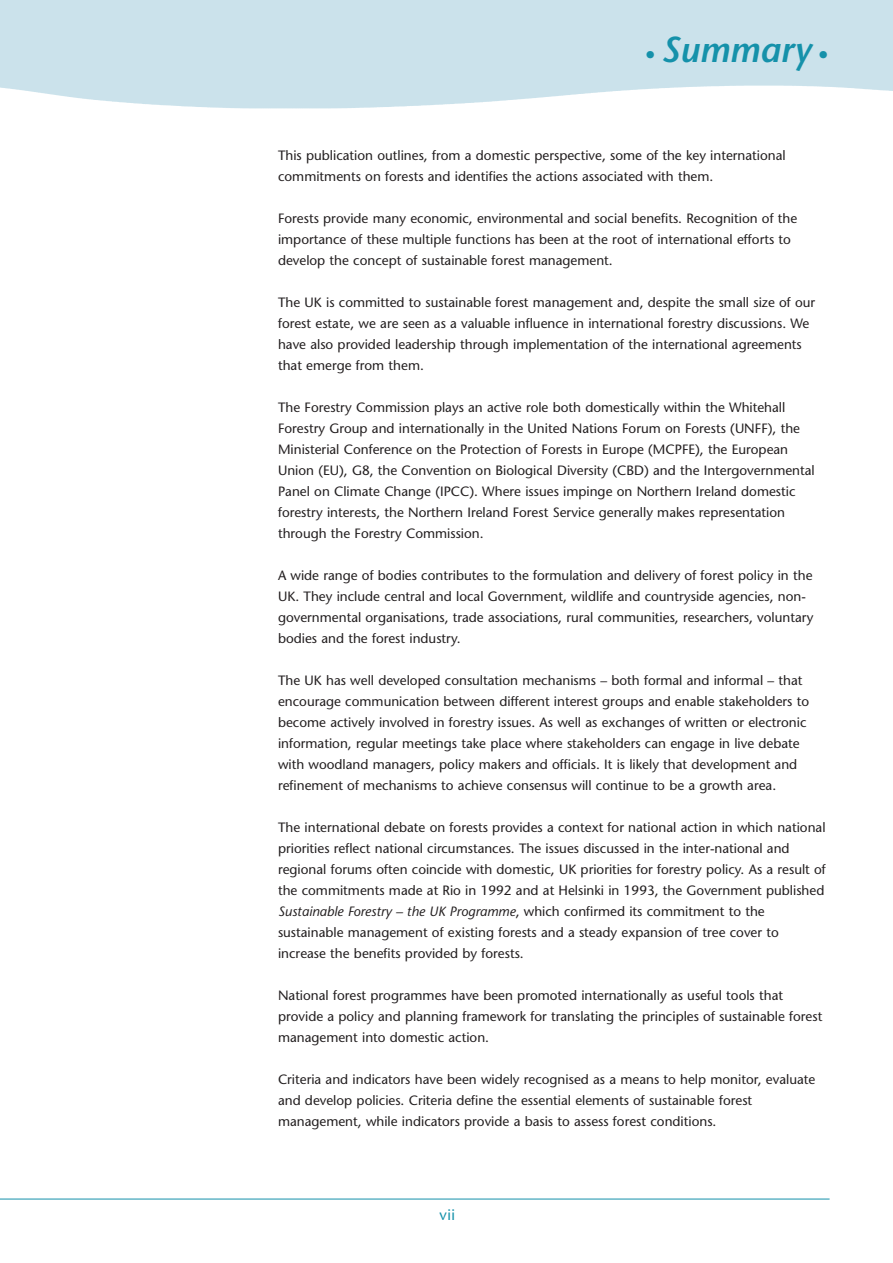
<style>
.page{position:relative;width:893px;height:1263px;background:#fff}
.page>*{position:absolute;margin:0;border:0;box-sizing:border-box;transform-origin:0 0}
.t1{font:italic 600 36px "Stone Sans";color:#1591aa}
.t2{font:15px "Stone Sans";color:#1591aa}
.t3{font:13.5px/21px "Stone Sans";color:#231f20}
.s1{font-size:21px}
.s2{font-style:italic}
</style>
<div class="page">
<div style="left:0;top:0;width:892px;height:63px;background:#cbe2eb"></div>
<hr style="left:0;top:1199px;width:829px;height:1px;background:#1591aa">
<h1 class="t1" style="left:644px;top:36px;width:185px"><span class="s1">•</span> Summary <span class="s1">•</span></h1>
<p class="t3" style="left:278px;top:146px;width:509px">This publication outlines, from a domestic perspective, some of the key international commitments on forests and identifies the actions associated with them.</p>
<p class="t3" style="left:278px;top:209px;width:521px">Forests provide many economic, environmental and social benefits. Recognition of the importance of these multiple functions has been at the root of international efforts to develop the concept of sustainable forest management.</p>
<p class="t3" style="left:278px;top:293px;width:538px">The UK is committed to sustainable forest management and, despite the small size of our forest estate, we are seen as a valuable influence in international forestry discussions. We have also provided leadership through implementation of the international agreements that emerge from them.</p>
<p class="t3" style="left:278px;top:398px;width:538px">The Forestry Commission plays an active role both domestically within the Whitehall Forestry Group and internationally in the United Nations Forum on Forests (UNFF), the Ministerial Conference on the Protection of Forests in Europe (MCPFE), the European Union (EU), G8, the Convention on Biological Diversity (CBD) and the Intergovernmental Panel on Climate Change (IPCC). Where issues impinge on Northern Ireland domestic forestry interests, the Northern Ireland Forest Service generally makes representation through the Forestry Commission.</p>
<p class="t3" style="left:278px;top:566px;width:537px">A wide range of bodies contributes to the formulation and delivery of forest policy in the UK. They include central and local Government, wildlife and countryside agencies, non&shy;governmental organisations, trade associations, rural communities, researchers, voluntary bodies and the forest industry.</p>
<p class="t3" style="left:278px;top:671px;width:532px">The UK has well developed consultation mechanisms – both formal and informal – that encourage communication between different interest groups and enable stakeholders to become actively involved in forestry issues. As well as exchanges of written or electronic information, regular meetings take place where stakeholders can engage in live debate with woodland managers, policy makers and officials. It is likely that development and refinement of mechanisms to achieve consensus will continue to be a growth area.</p>
<p class="t3" style="left:278px;top:818px;width:549px">The international debate on forests provides a context for national action in which national priorities reflect national circumstances. The issues discussed in the inter-national and regional forums often coincide with domestic, UK priorities for forestry policy. As a result of the commitments made at Rio in 1992 and at Helsinki in 1993, the Government published <span class="s2">Sustainable Forestry – the UK Programme</span>, which confirmed its commitment to the sustainable management of existing forests and a steady expansion of tree cover to increase the benefits provided by forests.</p>
<p class="t3" style="left:278px;top:986px;width:546px">National forest programmes have been promoted internationally as useful tools that provide a policy and planning framework for translating the principles of sustainable forest management into domestic action.</p>
<p class="t3" style="left:278px;top:1070px;width:539px">Criteria and indicators have been widely recognised as a means to help monitor, evaluate and develop policies. Criteria define the essential elements of sustainable forest management, while indicators provide a basis to assess forest conditions.</p>
<p class="t2" style="left:439px;top:1209px;width:17px">vii</p>
</div>
